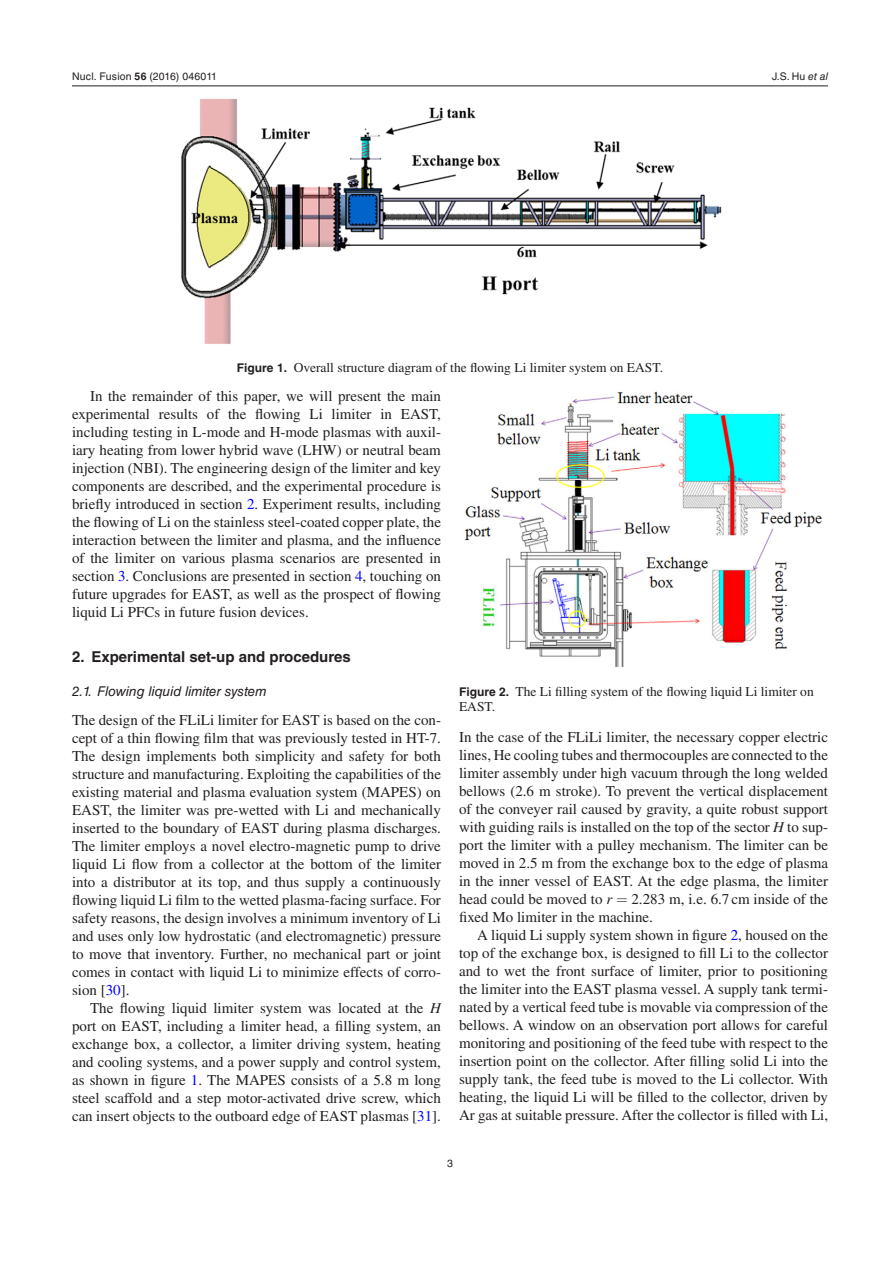
<style>
.page{position:relative;width:893px;height:1263px;background:#fff}
.page>*{position:absolute;margin:0;border:0;box-sizing:border-box;transform-origin:0 0}
.t1{font:15px/18px "Times LT Std";color:#231f20;text-align:justify}
.t2{font:700 15px "Helvetica LT Std";color:#231f20}
.t3{font:13.5px/15px "Times LT Std";color:#231f20}
.t4{font:italic 13.5px "Helvetica LT Std";color:#231f20}
.t5{font:10.5px "Helvetica LT Std";letter-spacing:.02em;color:#231f20}
.s1{font-family:"Helvetica";font-weight:700}
.s2{font-family:"Helvetica"}
.s3{font-style:italic}
.s4{font-family:"Helvetica LT Std";font-weight:700;font-size:12px}
.s5{color:#00f}
</style>
<div class="page">
<hr style="left:72px;top:86px;width:756px;height:1px;background:#231f20">
<img style="left:181px;top:98px;width:541px;height:246px">
<img style="left:464px;top:391px;width:358px;height:276px">
<p class="t5" style="left:72px;top:70px;width:147px">Nucl. Fusion <span class="s1">56</span> (<span class="s2">2016</span>) 046011</p>
<p class="t5" style="left:772px;top:70px;width:58px">J.S. Hu <span class="s3">et al</span></p>
<p class="t3" style="left:237px;top:360px;width:428px"><span class="s4">Figure 1.</span> Overall structure diagram of the flowing Li limiter system on EAST.</p>
<p class="t1" style="left:72px;top:386px;width:371px;text-indent:18px">In the remainder of this paper, we will present the main experimental results of the flowing Li limiter in EAST, including testing in L-mode and H-mode plasmas with auxil&shy;iary heating from lower hybrid wave (LHW) or neutral beam injection (NBI). The engineering design of the limiter and key components are described, and the experimental procedure is briefly introduced in section <span class="s5">2</span>. Experiment results, including the flowing of Li on the stainless steel-coated copper plate, the interaction between the limiter and plasma, and the influence of the limiter on various plasma scenarios are presented in section <span class="s5">3</span>. Conclusions are presented in section <span class="s5">4</span>, touching on future upgrades for EAST, as well as the prospect of flowing liquid Li PFCs in future fusion devices.</p>
<p class="t2" style="left:72px;top:647px;width:280px">2. Experimental set-up and procedures</p>
<p class="t4" style="left:72px;top:683px;width:196px">2.1. Flowing liquid limiter system</p>
<p class="t1" style="left:72px;top:710px;width:371px">The design of the FLiLi limiter for EAST is based on the con&shy;cept of a thin flowing film that was previously tested in HT-7.<br>The design implements both simplicity and safety for both structure and manufacturing. Exploiting the capabilities of the existing material and plasma evaluation system (MAPES) on EAST, the limiter was pre-wetted with Li and mechanically inserted to the boundary of EAST during plasma discharges.<br>The limiter employs a novel electro-magnetic pump to drive liquid Li flow from a collector at the bottom of the limiter into a distributor at its top, and thus supply a continuously flowing liquid Li film to the wetted plasma-facing surface. For safety reasons, the design involves a minimum inventory of Li and uses only low hydrostatic (and electromagnetic) pressure to move that inventory. Further, no mechanical part or joint comes in contact with liquid Li to minimize effects of corro&shy;sion [<span class="s5">30</span>].</p>
<p class="t1" style="left:72px;top:998px;width:371px;text-indent:18px">The flowing liquid limiter system was located at the <span class="s3">H </span>port on EAST, including a limiter head, a filling system, an exchange box, a collector, a limiter driving system, heating and cooling systems, and a power supply and control system, as shown in figure <span class="s5">1</span>. The MAPES consists of a 5.8 m long steel scaffold and a step motor-activated drive screw, which can insert objects to the outboard edge of EAST plasmas [<span class="s5">31</span>].</p>
<p class="t3" style="left:459px;top:683px;width:356px"><span class="s4">Figure 2.</span> The Li filling system of the flowing liquid Li limiter on<br>EAST.</p>
<p class="t1" style="left:459px;top:728px;width:371px">In the case of the FLiLi limiter, the necessary copper electric lines, He cooling tubes and thermocouples are connected to the limiter assembly under high vacuum through the long welded bellows (2.6 m stroke). To prevent the vertical displacement of the conveyer rail caused by gravity, a quite robust support with guiding rails is installed on the top of the sector <span class="s3">H</span> to sup&shy;port the limiter with a pulley mechanism. The limiter can be moved in 2.5 m from the exchange box to the edge of plasma in the inner vessel of EAST. At the edge plasma, the limiter head could be moved to <span class="s3">r</span></p>
<p class="t1" style="left:459px;top:890px;width:371px;text-indent:172px">2.283 m, i.e. 6.7cm inside of the fixed Mo limiter in the machine.</p>
<p class="t1" style="left:459px;top:926px;width:371px;text-indent:18px">A liquid Li supply system shown in figure <span class="s5">2</span>, housed on the top of the exchange box, is designed to fill Li to the collector and to wet the front surface of limiter, prior to positioning the limiter into the EAST plasma vessel. A supply tank termi&shy;nated by a vertical feed tube is movable via compression of the bellows. A window on an observation port allows for careful monitoring and positioning of the feed tube with respect to the insertion point on the collector. After filling solid Li into the supply tank, the feed tube is moved to the Li collector. With heating, the liquid Li will be filled to the collector, driven by Ar gas at suitable pressure. After the collector is filled with Li,</p>
<p class="t5" style="left:447px;top:1157px;width:7px">3</p>
</div>
